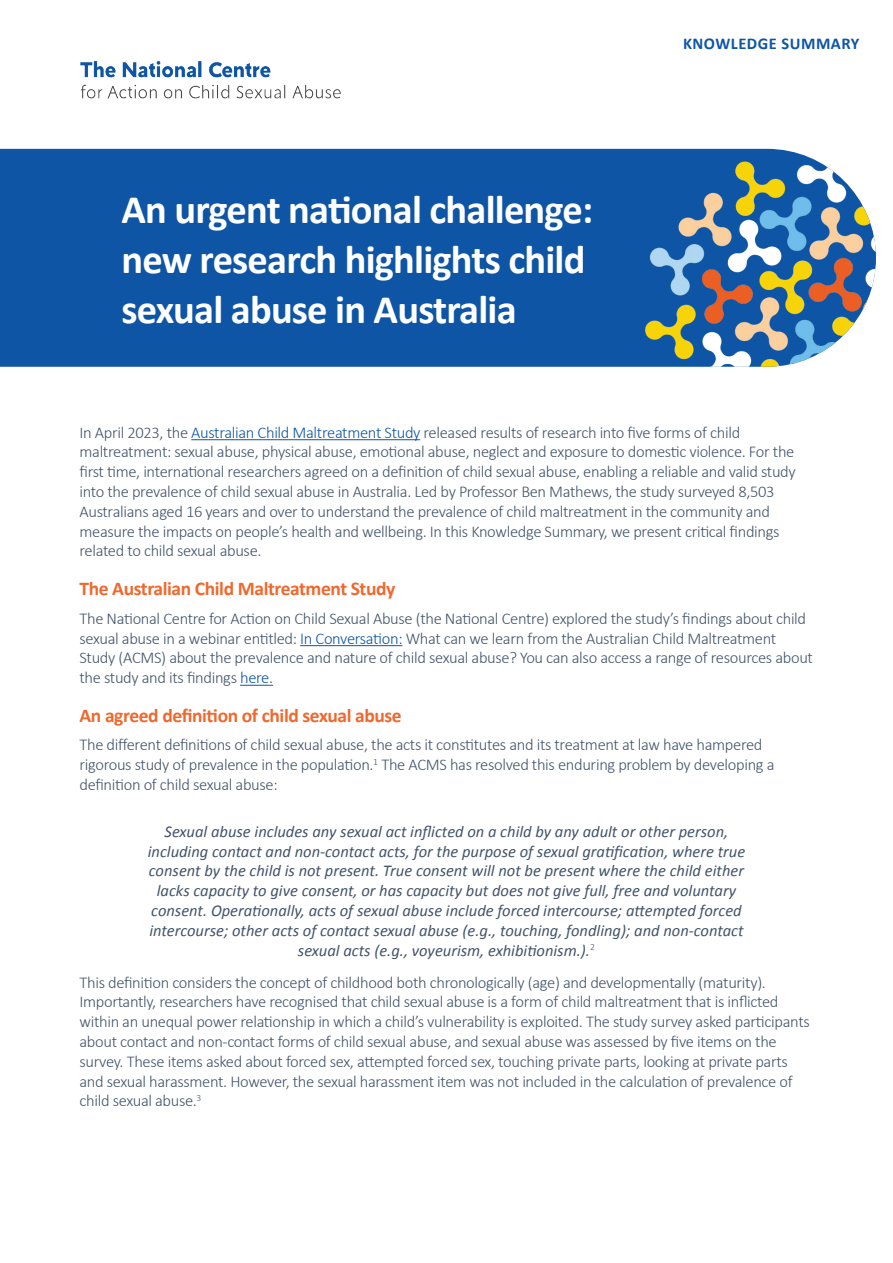
<style>
.page{position:relative;width:893px;height:1263px;background:#fff}
.page>*{position:absolute;margin:0;border:0;box-sizing:border-box;transform-origin:0 0}
.Heading_1{font:700 40.5px/49.5px "Calibri";letter-spacing:-.02em;color:#fff}
.Heading_2{font:700 19.5px "Calibri";letter-spacing:-.02em;color:#f0682d}
.Body{font:300 16.5px/19.8px "Calibri";letter-spacing:-.02em;color:#43546a}
.t1{font:italic 16.5px/19.8px "Calibri";color:#43546a;text-align:center}
.t2{font:700 16.5px "Calibri";letter-spacing:.03em;color:#0e55a5}
.s1{color:#0e55a5}
</style>
<div class="page">
<img style="left:80px;top:61px;width:261px;height:38px">
<div style="left:0;top:149px;width:645px;height:218px;background:#0e55a5"></div>
<img style="left:645px;top:149px;width:231px;height:218px">
<hr style="left:191px;top:439px;width:229px;height:1px;background:#0e55a5">
<hr style="left:300px;top:645px;width:102px;height:1px;background:#0e55a5">
<svg style="left:240px;top:685px;width:33px;height:1px"></svg>
<p class="Heading_1" style="left:122px;top:184px;width:473px">An urgent national challenge: new research highlights child sexual abuse in Australia</p>
<p class="t2" style="left:683px;top:32px;width:178px">KNOWLEDGE SUMMARY</p>
<p class="Body" style="left:80px;top:422px;width:718px">In April 2023, the <span class="s1">Australian Child Maltreatment Study</span> released results of research into five forms of child maltreatment: sexual abuse, physical abuse, emotional abuse, neglect and exposure to domestic violence. For the first time, international researchers agreed on a definition of child sexual abuse, enabling a reliable and valid study into the prevalence of child sexual abuse in Australia. Led by Professor Ben Mathews, the study surveyed 8,503<br>Australians aged 16 years and over to understand the prevalence of child maltreatment in the community and measure the impacts on people’s health and wellbeing. In this Knowledge Summary, we present critical findings related to child sexual abuse.</p>
<p class="Heading_2" style="left:80px;top:575px;width:317px">The Australian Child Maltreatment Study</p>
<p class="Body" style="left:80px;top:608px;width:735px">The National Centre for Action on Child Sexual Abuse (the National Centre) explored the study’s findings about child sexual abuse in a webinar entitled: <span class="s1">In Conversation:</span> What can we learn from the Australian Child Maltreatment Study (ACMS) about the prevalence and nature of child sexual abuse? You can also access a range of resources about the study and its findings <span class="s1">here</span>.</p>
<p class="Heading_2" style="left:80px;top:702px;width:324px">An agreed definition of child sexual abuse</p>
<p class="Body" style="left:80px;top:735px;width:696px">The different definitions of child sexual abuse, the acts it constitutes and its treatment at law have hampered rigorous study of prevalence in the population.<sup>1</sup> The ACMS has resolved this enduring problem by developing a definition of child sexual abuse:</p>
<p class="t1" style="left:148px;top:821px;width:599px">Sexual abuse includes any sexual act inflicted on a child by any adult or other person, including contact and non-contact acts, for the purpose of sexual gratification, where true consent by the child is not present. True consent will not be present where the child either lacks capacity to give consent, or has capacity but does not give full, free and voluntary consent. Operationally, acts of sexual abuse include forced intercourse; attempted forced intercourse; other acts of contact sexual abuse (e.g., touching, fondling); and non-contact sexual acts (e.g., voyeurism, exhibitionism.).<sup>2</sup></p>
<p class="Body" style="left:80px;top:972px;width:732px">This definition considers the concept of childhood both chronologically (age) and developmentally (maturity).<br>Importantly, researchers have recognised that child sexual abuse is a form of child maltreatment that is inflicted within an unequal power relationship in which a child’s vulnerability is exploited. The study survey asked participants about contact and non-contact forms of child sexual abuse, and sexual abuse was assessed by five items on the survey. These items asked about forced sex, attempted forced sex, touching private parts, looking at private parts and sexual harassment. However, the sexual harassment item was not included in the calculation of prevalence of child sexual abuse.<sup>3</sup></p>
</div>
